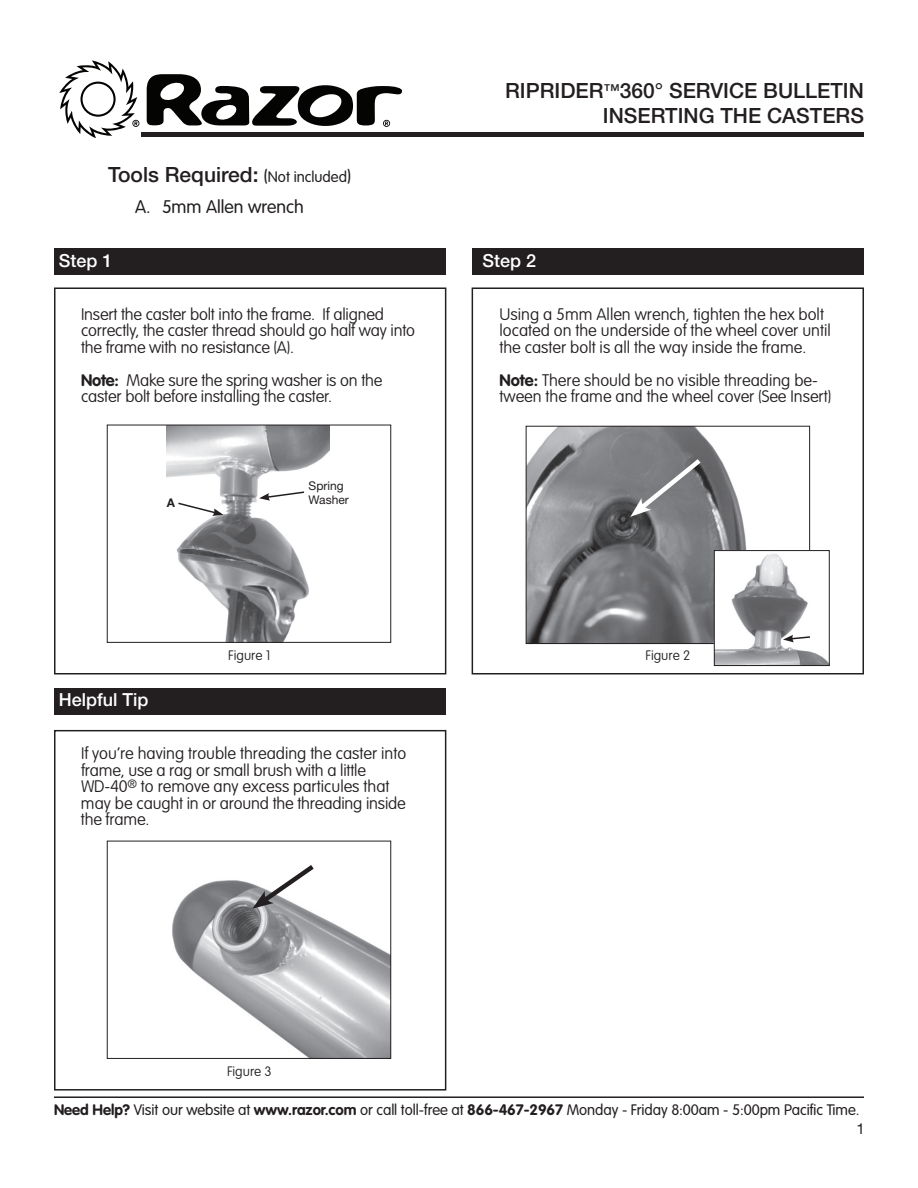
<style>
.page{position:relative;width:918px;height:1188px;background:#fff}
.page>*{position:absolute;margin:0;border:0;box-sizing:border-box;transform-origin:0 0}
.t1{font:500 21px/25.2px "Helvetica Neue";color:#231f20;text-align:right}
.t2{font:500 18px "Helvetica Neue";color:#fff}
.t3{font:300 18px "VAG Rounded";color:#231f20}
.t4{font:100 16.5px/16.5px "VAG Rounded";color:#231f20}
.t5{font:300 15px "VAG Rounded";letter-spacing:-.005em;color:#231f20}
.t6{font:15px "Helvetica Neue";color:#231f20}
.t7{font:100 13.5px "VAG Rounded";color:#231f20}
.t8{font:12px "Helvetica Neue";color:#231f20}
.t9{font:700 12px "Helvetica Neue";color:#231f20}
.s1{font-family:"VAG Rounded";font-weight:300;font-size:18px}
.s2{font-family:"VAG Rounded";font-weight:300;font-size:15px}
.s3{font-weight:700}
.s4{font-size:16.5px}
</style>
<div class="page">
<svg style="left:59px;top:60px;width:80px;height:78px"></svg>
<svg style="left:147px;top:74px;width:255px;height:53px"></svg>
<hr style="left:142px;top:133px;width:722px;height:4px;background:#231f20">
<hr style="left:54px;top:1096px;width:810px;height:2px;background:#231f20">
<img style="left:528px;top:428px;width:219px;height:214px">
<div style="left:526px;top:426px;width:284px;height:218px;border:1px solid #231f20"></div>
<div style="left:54px;top:248px;width:392px;height:27px;background:#231f20"></div>
<div style="left:54px;top:688px;width:392px;height:27px;background:#231f20"></div>
<div style="left:54px;top:287px;width:392px;height:388px;border:2px solid #231f20"></div>
<div style="left:54px;top:730px;width:392px;height:361px;border:2px solid #231f20"></div>
<div style="left:472px;top:287px;width:392px;height:388px;border:2px solid #231f20"></div>
<div style="left:472px;top:248px;width:392px;height:27px;background:#231f20"></div>
<img style="left:167px;top:427px;width:162px;height:214px">
<div style="left:107px;top:425px;width:284px;height:218px;border:1px solid #231f20"></div>
<img style="left:172px;top:880px;width:217px;height:177px">
<div style="left:107px;top:841px;width:284px;height:218px;border:1px solid #231f20"></div>
<svg style="left:177px;top:502px;width:46px;height:14px"></svg>
<svg style="left:259px;top:490px;width:47px;height:11px"></svg>
<img style="left:716px;top:552px;width:112px;height:112px">
<div style="left:714px;top:550px;width:116px;height:116px;border:1px solid #231f20"></div>
<svg style="left:252px;top:865px;width:67px;height:44px"></svg>
<svg style="left:630px;top:455px;width:75px;height:62px;background:#828487"></svg>
<svg style="left:783px;top:635px;width:29px;height:7px"></svg>
<p class="t1" style="left:108px;top:161px;width:245px">Tools Required: <span class="s1">(</span><span class="s2">Not included</span><span class="s1">)</span></p>
<p class="t3" style="left:135px;top:196px;width:170px">A. 5mm Allen wrench</p>
<p class="t2" style="left:59px;top:249px;width:55px">Step 1</p>
<p class="t4" style="left:81px;top:306px;width:336px">Insert the caster bolt into the frame. If aligned correctly, the caster thread should go half way into the frame with no resistance (A).</p>
<p class="t4" style="left:81px;top:372px;width:303px"><span class="s3">Note:</span> Make sure the spring washer is on the caster bolt before installing the caster.</p>
<p class="t8" style="left:309px;top:478px;width:37px">Spring</p>
<p class="t9" style="left:167px;top:496px;width:10px">A</p>
<p class="t8" style="left:309px;top:493px;width:42px">Washer</p>
<p class="t2" style="left:59px;top:689px;width:91px">Helpful Tip</p>
<p class="t7" style="left:228px;top:647px;width:44px">Figure 1</p>
<p class="t4" style="left:81px;top:745px;width:327px">If you’re having trouble threading the caster into frame, use a rag or small brush with a little WD-40<sup>®</sup> to remove any excess particules that may be caught in or around the threading inside the frame.</p>
<p class="t1" style="left:505px;top:77px;width:360px">RIPRIDER<span class="s4">™</span>360° SERVICE BULLETIN<br>INSERTING THE CASTERS</p>
<p class="t2" style="left:483px;top:249px;width:55px">Step 2</p>
<p class="t4" style="left:499px;top:306px;width:333px">Using a 5mm Allen wrench, tighten the hex bolt located on the underside of the wheel cover until the caster bolt is all the way inside the frame.</p>
<p class="t4" style="left:499px;top:372px;width:333px"><span class="s3">Note:</span> There should be no visible threading be&shy;tween the frame and the wheel cover (See Insert)</p>
<p class="t7" style="left:646px;top:647px;width:46px">Figure 2</p>
<p class="t7" style="left:227px;top:1063px;width:46px">Figure 3</p>
<p class="t5" style="left:54px;top:1101px;width:807px"><span class="s3">Need Help?</span> Visit our website at <span class="s3">www.razor.com</span> or call toll-free at <span class="s3">866-467-2967</span> Monday - Friday 8:00am - 5:00pm Pacific Time.</p>
<p class="t6" style="left:856px;top:1120px;width:10px">1</p>
</div>
